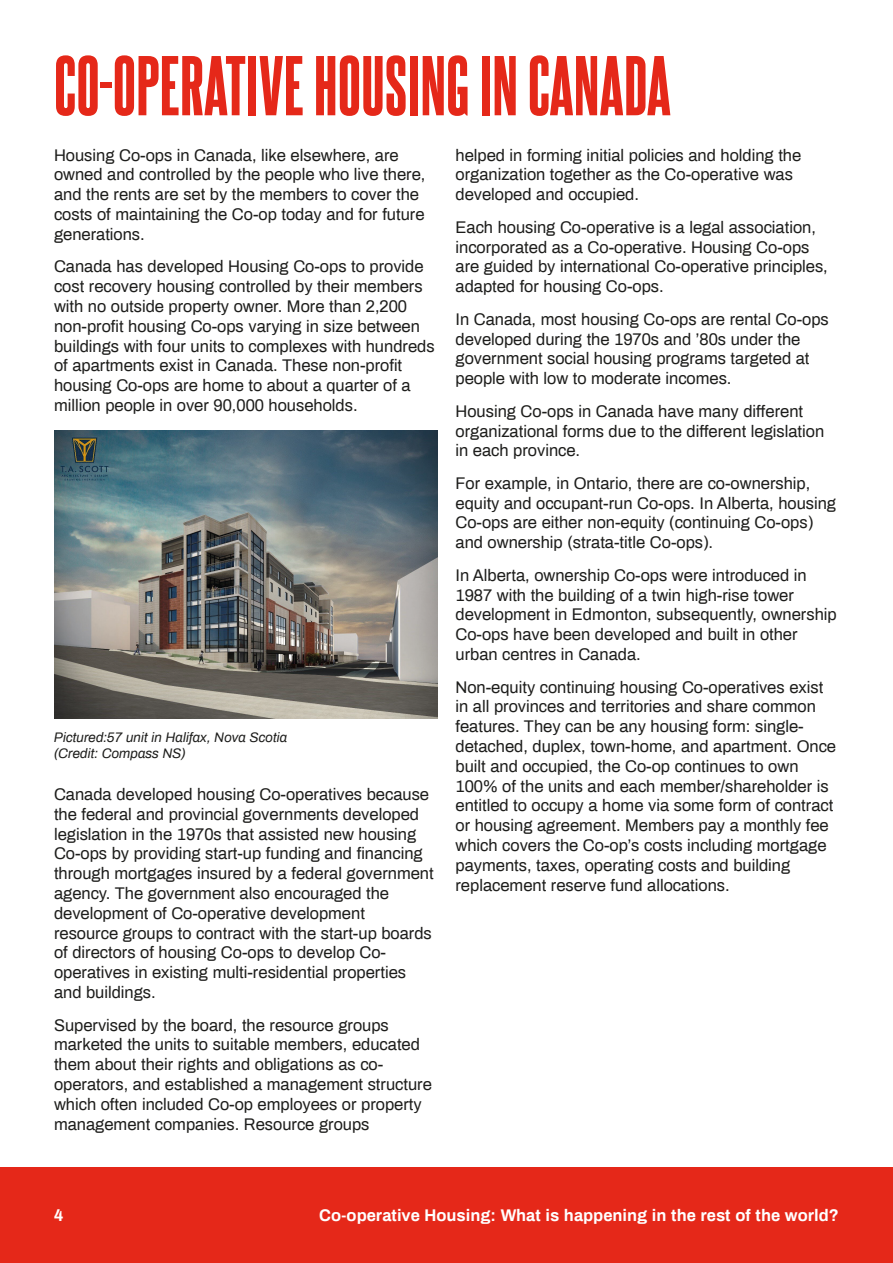
<style>
.page{position:relative;width:893px;height:1263px;background:#fff}
.page>*{position:absolute;margin:0;border:0;box-sizing:border-box;transform-origin:0 0}
.t1{font:72px "Steelfish Eb";color:#e52819}
.t2{font:16.5px/19.8px "Archivo";color:#1d1d1b}
.t3{font:700 16.5px "Archivo";color:#fff}
.Paragraph_Style_1{font:italic 13.5px/16.5px "Archivo";color:#1d1d1b}
</style>
<div class="page">
<div style="left:0;top:1167px;width:893px;height:96px;background:#e52819"></div>
<img style="left:54px;top:430px;width:383px;height:289px">
<h1 class="t1" style="left:54px;top:34px;width:619px">CO-OPERATIVE HOUSING IN CANADA</h1>
<p class="t2" style="left:54px;top:144px;width:373px">Housing Co-ops in Canada, like elsewhere, are owned and controlled by the people who live there, and the rents are set by the members to cover the costs of maintaining the Co-op today and for future generations.</p>
<p class="t2" style="left:54px;top:256px;width:382px">Canada has developed Housing Co-ops to provide cost recovery housing controlled by their members with no outside property owner. More than 2,200 non-profit housing Co-ops varying in size between buildings with four units to complexes with hundreds of apartments exist in Canada. These non-profit housing Co-ops are home to about a quarter of a million people in over 90,000 households.</p>
<p class="t2" style="left:455px;top:144px;width:347px">helped in forming initial policies and holding the organization together as the Co-operative was developed and occupied.</p>
<p class="t2" style="left:455px;top:216px;width:374px">Each housing Co-operative is a legal association, incorporated as a Co-operative. Housing Co-ops are guided by international Co-operative principles, adapted for housing Co-ops.</p>
<p class="t2" style="left:455px;top:308px;width:375px">In Canada, most housing Co-ops are rental Co-ops developed during the 1970s and ’80s under the government social housing programs targeted at people with low to moderate incomes.</p>
<p class="t2" style="left:455px;top:400px;width:370px">Housing Co-ops in Canada have many different organizational forms due to the different legislation in each province.</p>
<p class="t2" style="left:455px;top:472px;width:382px">For example, in Ontario, there are co-ownership, equity and occupant-run Co-ops. In Alberta, housing Co-ops are either non-equity (continuing Co-ops) and ownership (strata-title Co-ops).</p>
<p class="t2" style="left:455px;top:564px;width:383px">In Alberta, ownership Co-ops were introduced in 1987 with the building of a twin high-rise tower development in Edmonton, subsequently, ownership Co-ops have been developed and built in other urban centres in Canada.</p>
<p class="t2" style="left:455px;top:676px;width:382px">Non-equity continuing housing Co-operatives exist in all provinces and territories and share common features. They can be any housing form: single&shy;detached, duplex, town-home, and apartment. Once built and occupied, the Co-op continues to own 100% of the units and each member/shareholder is entitled to occupy a home via some form of contract or housing agreement. Members pay a monthly fee which covers the Co-op’s costs including mortgage payments, taxes, operating costs and building replacement reserve fund allocations.</p>
<p class="Paragraph_Style_1" style="left:54px;top:728px;width:235px">Pictured:57 unit in Halifax, Nova Scotia (Credit: Compass NS)</p>
<p class="t2" style="left:54px;top:784px;width:381px">Canada developed housing Co-operatives because the federal and provincial governments developed legislation in the 1970s that assisted new housing Co-ops by providing start-up funding and financing through mortgages insured by a federal government agency. The government also encouraged the development of Co-operative development<br>resource groups to contract with the start-up boards of directors of housing Co-ops to develop Co&shy;operatives in existing multi-residential properties and buildings.</p>
<p class="t2" style="left:54px;top:1014px;width:379px">Supervised by the board, the resource groups marketed the units to suitable members, educated them about their rights and obligations as co&shy;operators, and established a management structure which often included Co-op employees or property management companies. Resource groups</p>
<p class="t3" style="left:54px;top:1204px;width:11px">4</p>
<p class="t3" style="left:319px;top:1204px;width:521px">Co-operative Housing: What is happening in the rest of the world?</p>
</div>
